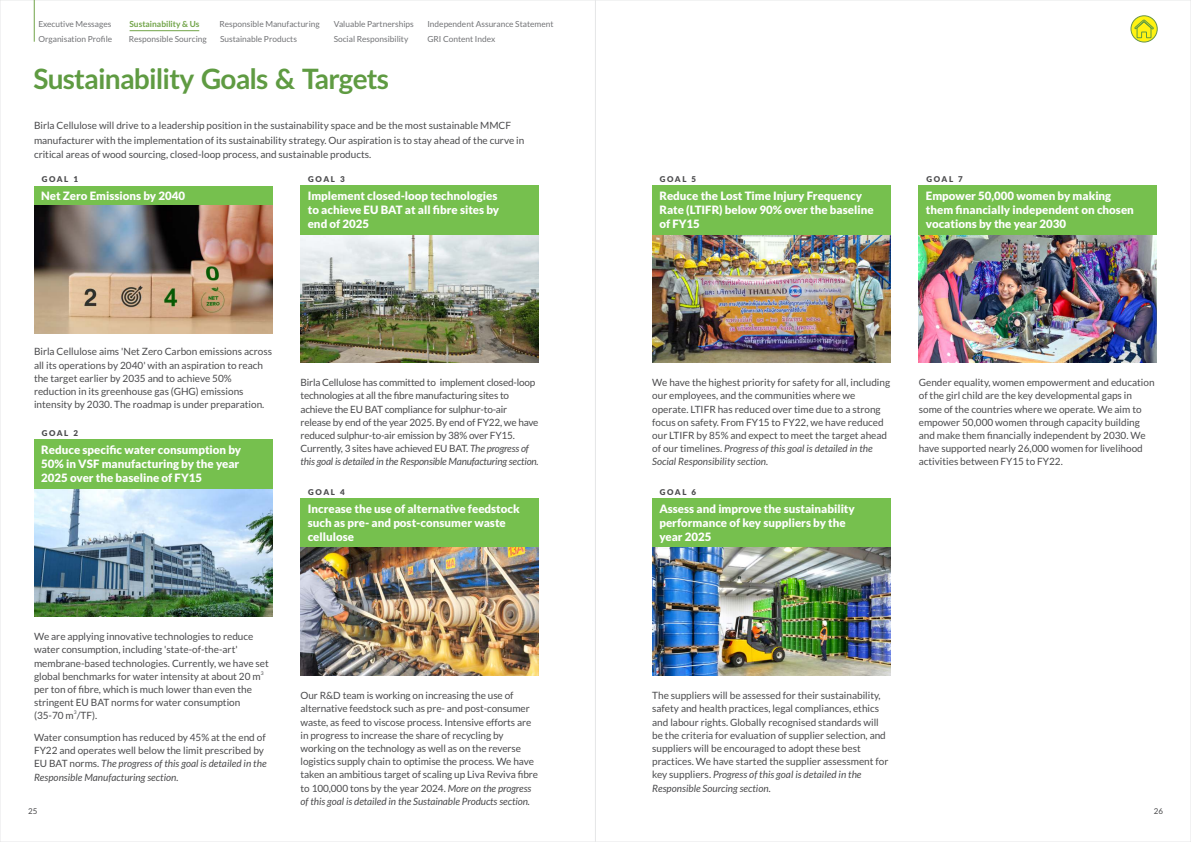
<style>
.page{position:relative;width:1191px;height:842px;background:#fff}
.page>*{position:absolute;margin:0;border:0;box-sizing:border-box;transform-origin:0 0}
.t1{font:700 28px "Lato";letter-spacing:-.03em;color:#5f9b42}
.t2{font:900 11.5px/13.8px "Lato";color:#fefefe}
.t3{font:10px/13.2px "Lato";color:#4b4b4d}
.t4{font:10px/13.2px "Lato";letter-spacing:-.02em;color:#4b4b4d}
.t5{font:italic 10px/13.2px "Lato";color:#4b4b4d}
.t6{font:8.4px/14.5px "Lato";color:#727376}
.t7{font:700 8.4px "Lato";color:#71a348}
.t8{font:900 8px "Lato";letter-spacing:.2em;color:#4b4b4d}
.t9{font:8px "Lato";color:#4b4b4d}
.t10{font:5px "Lato";color:#4b4b4d}
.s1{font-style:italic}
.s2{font-style:normal}
</style>
<div class="page">
<div style="left:34px;top:186px;width:238px;height:20px;background:#76c04e"></div>
<img style="left:34px;top:206px;width:238px;height:127px">
<div style="left:300px;top:186px;width:239px;height:49px;background:#76c04e"></div>
<img style="left:300px;top:235px;width:239px;height:128px">
<div style="left:34px;top:440px;width:238px;height:49px;background:#76c04e"></div>
<img style="left:34px;top:489px;width:238px;height:128px">
<div style="left:300px;top:499px;width:239px;height:49px;background:#76c04e"></div>
<img style="left:300px;top:548px;width:239px;height:127px">
<div style="left:652px;top:186px;width:238px;height:49px;background:#76c04e"></div>
<img style="left:652px;top:235px;width:238px;height:128px">
<div style="left:652px;top:499px;width:238px;height:49px;background:#76c04e"></div>
<img style="left:652px;top:548px;width:238px;height:127px">
<div style="left:918px;top:186px;width:239px;height:49px;background:#76c04e"></div>
<img style="left:918px;top:235px;width:239px;height:128px">
<svg style="left:1130px;top:15px;width:27px;height:27px"></svg>
<svg style="left:1134px;top:19px;width:20px;height:20px"></svg>
<hr style="left:130px;top:30px;width:69px;height:1px;background:#71a348">
<hr style="left:34px;top:0;width:1px;height:42px;background:#71a348">
<p class="t6" style="left:38px;top:17px;width:74px">Executive Messages</p>
<p class="t7" style="left:129px;top:20px;width:72px">Sustainability &amp; Us</p>
<p class="t6" style="left:129px;top:32px;width:79px">Responsible Sourcing</p>
<p class="t6" style="left:38px;top:32px;width:75px">Organisation Profile</p>
<p class="t6" style="left:219px;top:17px;width:102px">Responsible Manufacturing<br>Sustainable Products</p>
<p class="t6" style="left:427px;top:17px;width:128px">Independent Assurance Statement<br>GRI Content Index</p>
<p class="t6" style="left:334px;top:17px;width:82px">Valuable Partnerships<br>Social Responsibility</p>
<h1 class="t1" style="left:34px;top:66px;width:357px">Sustainability Goals &amp; Targets</h1>
<p class="t3" style="left:34px;top:119px;width:492px;line-height:14.4px">Birla Cellulose will drive to a leadership position in the sustainability space and be the most sustainable MMCF manufacturer with the implementation of its sustainability strategy. Our aspiration is to stay ahead of the curve in critical areas of wood sourcing, closed-loop process, and sustainable products.</p>
<p class="t2" style="left:41px;top:190px;width:145px">Net Zero Emissions by 2040</p>
<p class="t8" style="left:42px;top:175px;width:38px">GOAL 1</p>
<p class="t8" style="left:308px;top:175px;width:38px">GOAL 3</p>
<p class="t2" style="left:308px;top:190px;width:193px">Implement closed-loop technologies to achieve EU BAT at all fibre sites by end of 2025</p>
<p class="t3" style="left:34px;top:346px;width:239px">Birla Cellulose aims 'Net Zero Carbon emissions across all its operations by 2040' with an aspiration to reach the target earlier by 2035 and to achieve 50% reduction in its greenhouse gas (GHG) emissions intensity by 2030. The roadmap is under preparation.</p>
<p class="t8" style="left:42px;top:430px;width:38px">GOAL 2</p>
<p class="t2" style="left:41px;top:444px;width:201px">Reduce specific water consumption by<br>50% in VSF manufacturing by the year<br>2025 over the baseline of FY15</p>
<p class="t4" style="left:300px;top:377px;width:240px">Birla Cellulose has committed to implement closed-loop technologies at all the fibre manufacturing sites to achieve the EU BAT compliance for sulphur-to-air release by end of the year 2025. By end of FY22, we have reduced sulphur-to-air emission by 38% over FY15.<br>Currently, 3 sites have achieved EU BAT. <span class="s1">The progress of this goal is detailed in the Responsible Manufacturing section.</span></p>
<p class="t8" style="left:308px;top:488px;width:38px">GOAL 4</p>
<p class="t2" style="left:308px;top:503px;width:214px">Increase the use of alternative feedstock such as pre- and post-consumer waste cellulose</p>
<p class="t8" style="left:660px;top:175px;width:38px">GOAL 5</p>
<p class="t2" style="left:659px;top:190px;width:216px">Reduce the Lost Time Injury Frequency<br>Rate (LTIFR) below 90% over the baseline of FY15</p>
<p class="t8" style="left:926px;top:175px;width:38px">GOAL 7</p>
<p class="t2" style="left:926px;top:190px;width:209px">Empower 50,000 women by making them financially independent on chosen vocations by the year 2030</p>
<p class="t3" style="left:652px;top:377px;width:239px">We have the highest priority for safety for all, including our employees, and the communities where we operate. LTIFR has reduced over time due to a strong focus on safety. From FY15 to FY22, we have reduced our LTIFR by 85% and expect to meet the target ahead of our timelines. <span class="s1">Progress of this goal is detailed in the Social Responsibility section.</span></p>
<p class="t2" style="left:659px;top:503px;width:197px">Assess and improve the sustainability performance of key suppliers by the year 2025</p>
<p class="t8" style="left:660px;top:488px;width:38px">GOAL 6</p>
<p class="t3" style="left:918px;top:377px;width:237px">Gender equality, women empowerment and education of the girl child are the key developmental gaps in some of the countries where we operate. We aim to empower 50,000 women through capacity building and make them financially independent by 2030. We have supported nearly 26,000 women for livelihood activities between FY15 to FY22.</p>
<p class="t3" style="left:34px;top:631px;width:236px">We are applying innovative technologies to reduce water consumption, including 'state-of-the-art' membrane-based technologies. Currently, we have set</p>
<p class="t10" style="left:261px;top:671px;width:4px">3</p>
<p class="t3" style="left:34px;top:670px;width:228px">global benchmarks for water intensity at about 20 m per ton of fibre, which is much lower than even the stringent EU BAT norms for water consumption</p>
<p class="t10" style="left:74px;top:710px;width:4px">3</p>
<p class="t3" style="left:34px;top:706px;width:233px;line-height:21.6px">(35-70 m /TF).<br>Water consumption has reduced by 45% at the end of</p>
<p class="t5" style="left:34px;top:745px;width:234px"><span class="s2">FY22 and operates well below the limit prescribed by<br>EU BAT norms.</span> The progress of this goal is detailed in the<br>Responsible Manufacturing section.</p>
<p class="t3" style="left:300px;top:689px;width:239px">Our R&amp;D team is working on increasing the use of alternative feedstock such as pre- and post-consumer waste, as feed to viscose process. Intensive efforts are in progress to increase the share of recycling by working on the technology as well as on the reverse logistics supply chain to optimise the process. We have taken an ambitious target of scaling up Liva Reviva fibre to 100,000 tons by the year 2024. <span class="s1">More on the progress of this goal is detailed in the Sustainable Products section.</span></p>
<p class="t3" style="left:652px;top:689px;width:238px">The suppliers will be assessed for their sustainability, safety and health practices, legal compliances, ethics and labour rights. Globally recognised standards will be the criteria for evaluation of supplier selection, and suppliers will be encouraged to adopt these best practices. We have started the supplier assessment for key suppliers. <span class="s1">Progress of this goal is detailed in the Responsible Sourcing section.</span></p>
<p class="t9" style="left:28px;top:807px;width:11px">25</p>
<p class="t9" style="left:1153px;top:807px;width:11px">26</p>
</div>
